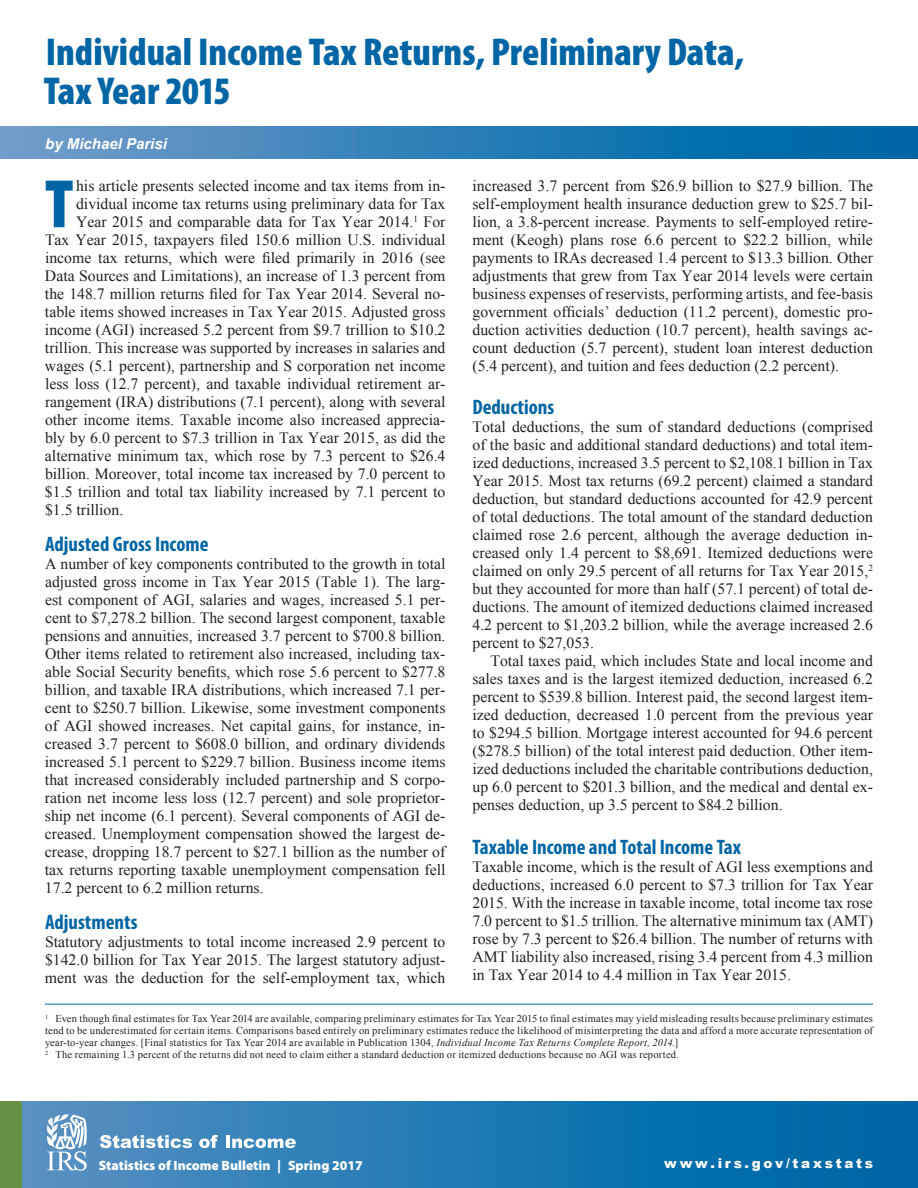
<style>
.page{position:relative;width:918px;height:1188px;background:#fff}
.page>*{position:absolute;margin:0;border:0;box-sizing:border-box;transform-origin:0 0}
.t1{font:900 condensed 69.15px "Myriad Pro";color:#0065a4}
.t2{font:900 condensed 39px/39px "Myriad Pro";color:#0065a4}
.t3{font:700 condensed 21px "Myriad Pro";color:#0065a4}
.t4{font:15.75px/18px "Times New Roman";color:#231f20;text-align:justify}
.t5{font:italic 700 15px "Arial";color:#fff}
.t6{font:900 13.5px "Myriad Pro";color:#fff}
.t7{font:900 13.5px "Arial";letter-spacing:.2em;color:#fff}
.t8{font:10.5px/12px "Times New Roman";letter-spacing:.02em;color:#231f20}
.s1{font-style:italic}
</style>
<div class="page">
<div style="left:0;top:1101px;width:22px;height:87px;background:#669046"></div>
<div style="left:22px;top:1101px;width:896px;height:87px;background:linear-gradient(to right,#5490c2,#0064a4)"></div>
<div style="left:0;top:127px;width:918px;height:32px;background:linear-gradient(to right,#709cca,#0063a3)"></div>
<svg style="left:47px;top:1114px;width:40px;height:57px"></svg>
<svg style="left:100px;top:1135px;width:92px;height:13px"></svg>
<svg style="left:199px;top:1135px;width:19px;height:13px"></svg>
<hr style="left:226px;top:1135px;width:4px;height:13px;background:#fff">
<svg style="left:232px;top:1138px;width:64px;height:10px"></svg>
<hr style="left:45px;top:1004px;width:828px;height:1px;background:#0065a4">
<h2 class="t2" style="left:44px;top:31px;width:702px">Individual Income Tax Returns, Preliminary Data,<br>Tax Year 2015</h2>
<p class="t5" style="left:45px;top:134px;width:123px">by Michael Parisi</p>
<h1 class="t1" style="left:45px;top:160px;width:30px">T</h1>
<p class="t4" style="left:76px;top:177px;width:371px">his article presents selected income and tax items from in-</p>
<p class="t4" style="left:76px;top:195px;width:371px">dividual income tax returns using preliminary data for Tax</p>
<p class="t4" style="left:76px;top:213px;width:371px">Year 2015 and comparable data for Tax Year 2014.<sup>1</sup> For</p>
<p class="t4" style="left:45px;top:231px;width:402px">Tax Year 2015, taxpayers filed 150.6 million U.S. individual</p>
<p class="t4" style="left:45px;top:249px;width:402px">income tax returns, which were filed primarily in 2016 (see</p>
<p class="t4" style="left:45px;top:267px;width:402px">Data Sources and Limitations), an increase of 1.3 percent from</p>
<p class="t4" style="left:45px;top:285px;width:402px">the 148.7 million returns filed for Tax Year 2014. Several no-</p>
<p class="t4" style="left:45px;top:303px;width:402px">table items showed increases in Tax Year 2015. Adjusted gross</p>
<p class="t4" style="left:45px;top:321px;width:402px">income (AGI) increased 5.2 percent from $9.7 trillion to $10.2</p>
<p class="t4" style="left:45px;top:339px;width:402px">trillion. This increase was supported by increases in salaries and</p>
<p class="t4" style="left:45px;top:357px;width:402px">wages (5.1 percent), partnership and S corporation net income</p>
<p class="t4" style="left:45px;top:375px;width:402px">less loss (12.7 percent), and taxable individual retirement ar-</p>
<p class="t4" style="left:45px;top:393px;width:402px">rangement (IRA) distributions (7.1 percent), along with several</p>
<p class="t4" style="left:45px;top:411px;width:402px">other income items. Taxable income also increased apprecia-</p>
<p class="t4" style="left:45px;top:429px;width:402px">bly by 6.0 percent to $7.3 trillion in Tax Year 2015, as did the</p>
<p class="t4" style="left:45px;top:447px;width:402px">alternative minimum tax, which rose by 7.3 percent to $26.4</p>
<p class="t4" style="left:45px;top:465px;width:402px">billion. Moreover, total income tax increased by 7.0 percent to</p>
<p class="t4" style="left:45px;top:483px;width:402px">$1.5 trillion and total tax liability increased by 7.1 percent to</p>
<p class="t4" style="left:45px;top:501px;width:80px">$1.5 trillion.</p>
<h3 class="t3" style="left:45px;top:531px;width:165px">Adjusted Gross Income</h3>
<p class="t4" style="left:45px;top:555px;width:402px">A number of key components contributed to the growth in total adjusted gross income in Tax Year 2015 (Table 1). The larg&shy;est component of AGI, salaries and wages, increased 5.1 per&shy;cent to $7,278.2 billion. The second largest component, taxable pensions and annuities, increased 3.7 percent to $700.8 billion.<br>Other items related to retirement also increased, including tax&shy;able Social Security benefits, which rose 5.6 percent to $277.8 billion, and taxable IRA distributions, which increased 7.1 per&shy;cent to $250.7 billion. Likewise, some investment components of AGI showed increases. Net capital gains, for instance, in&shy;creased 3.7 percent to $608.0 billion, and ordinary dividends increased 5.1 percent to $229.7 billion. Business income items that increased considerably included partnership and S corpo&shy;ration net income less loss (12.7 percent) and sole proprietor&shy;ship net income (6.1 percent). Several components of AGI de&shy;creased. Unemployment compensation showed the largest de&shy;crease, dropping 18.7 percent to $27.1 billion as the number of tax returns reporting taxable unemployment compensation fell 17.2 percent to 6.2 million returns.</p>
<h3 class="t3" style="left:45px;top:909px;width:94px">Adjustments</h3>
<p class="t4" style="left:45px;top:933px;width:402px">Statutory adjustments to total income increased 2.9 percent to $142.0 billion for Tax Year 2015. The largest statutory adjust&shy;ment was the deduction for the self-employment tax, which</p>
<p class="t4" style="left:472px;top:176px;width:402px">increased 3.7 percent from $26.9 billion to $27.9 billion. The self-employment health insurance deduction grew to $25.7 bil&shy;lion, a 3.8-percent increase. Payments to self-employed retire&shy;ment (Keogh) plans rose 6.6 percent to $22.2 billion, while payments to IRAs decreased 1.4 percent to $13.3 billion. Other adjustments that grew from Tax Year 2014 levels were certain business expenses of reservists, performing artists, and fee-basis government officials’ deduction (11.2 percent), domestic pro&shy;duction activities deduction (10.7 percent), health savings ac&shy;count deduction (5.7 percent), student loan interest deduction (5.4 percent), and tuition and fees deduction (2.2 percent).</p>
<h3 class="t3" style="left:472px;top:394px;width:83px">Deductions</h3>
<p class="t4" style="left:472px;top:418px;width:402px">Total deductions, the sum of standard deductions (comprised of the basic and additional standard deductions) and total item&shy;ized deductions, increased 3.5 percent to $2,108.1 billion in Tax Year 2015. Most tax returns (69.2 percent) claimed a standard deduction, but standard deductions accounted for 42.9 percent of total deductions. The total amount of the standard deduction claimed rose 2.6 percent, although the average deduction in&shy;creased only 1.4 percent to $8,691. Itemized deductions were claimed on only 29.5 percent of all returns for Tax Year 2015,<sup>2 </sup>but they accounted for more than half (57.1 percent) of total de&shy;ductions. The amount of itemized deductions claimed increased 4.2 percent to $1,203.2 billion, while the average increased 2.6 percent to $27,053.</p>
<p class="t4" style="left:472px;top:652px;width:402px;text-indent:18px">Total taxes paid, which includes State and local income and sales taxes and is the largest itemized deduction, increased 6.2 percent to $539.8 billion. Interest paid, the second largest item&shy;ized deduction, decreased 1.0 percent from the previous year to $294.5 billion. Mortgage interest accounted for 94.6 percent ($278.5 billion) of the total interest paid deduction. Other item&shy;ized deductions included the charitable contributions deduction, up 6.0 percent to $201.3 billion, and the medical and dental ex&shy;penses deduction, up 3.5 percent to $84.2 billion.</p>
<h3 class="t3" style="left:472px;top:834px;width:270px">Taxable Income and Total Income Tax</h3>
<p class="t4" style="left:472px;top:857px;width:402px">Taxable income, which is the result of AGI less exemptions and deductions, increased 6.0 percent to $7.3 trillion for Tax Year 2015. With the increase in taxable income, total income tax rose 7.0 percent to $1.5 trillion. The alternative minimum tax (AMT) rose by 7.3 percent to $26.4 billion. The number of returns with AMT liability also increased, rising 3.4 percent from 4.3 million in Tax Year 2014 to 4.4 million in Tax Year 2015.</p>
<p class="t8" style="left:45px;top:1013px;width:830px"><sup>1</sup> Even though final estimates for Tax Year 2014 are available, comparing preliminary estimates for Tax Year 2015 to final estimates may yield misleading results because preliminary estimates tend to be underestimated for certain items. Comparisons based entirely on preliminary estimates reduce the likelihood of misinterpreting the data and afford a more accurate representation of year-to-year changes. [Final statistics for Tax Year 2014 are available in Publication 1304, <span class="s1">Individual Income Tax Returns Complete Report, 2014.</span>]<br><sup>2</sup> The remaining 1.3 percent of the returns did not need to claim either a standard deduction or itemized deductions because no AGI was reported.</p>
<p class="t6" style="left:99px;top:1156px;width:266px">Statistics of Income Bulletin | Spring 2017</p>
<p class="t7" style="left:664px;top:1154px;width:210px">www.irs.gov/taxstats</p>
</div>
